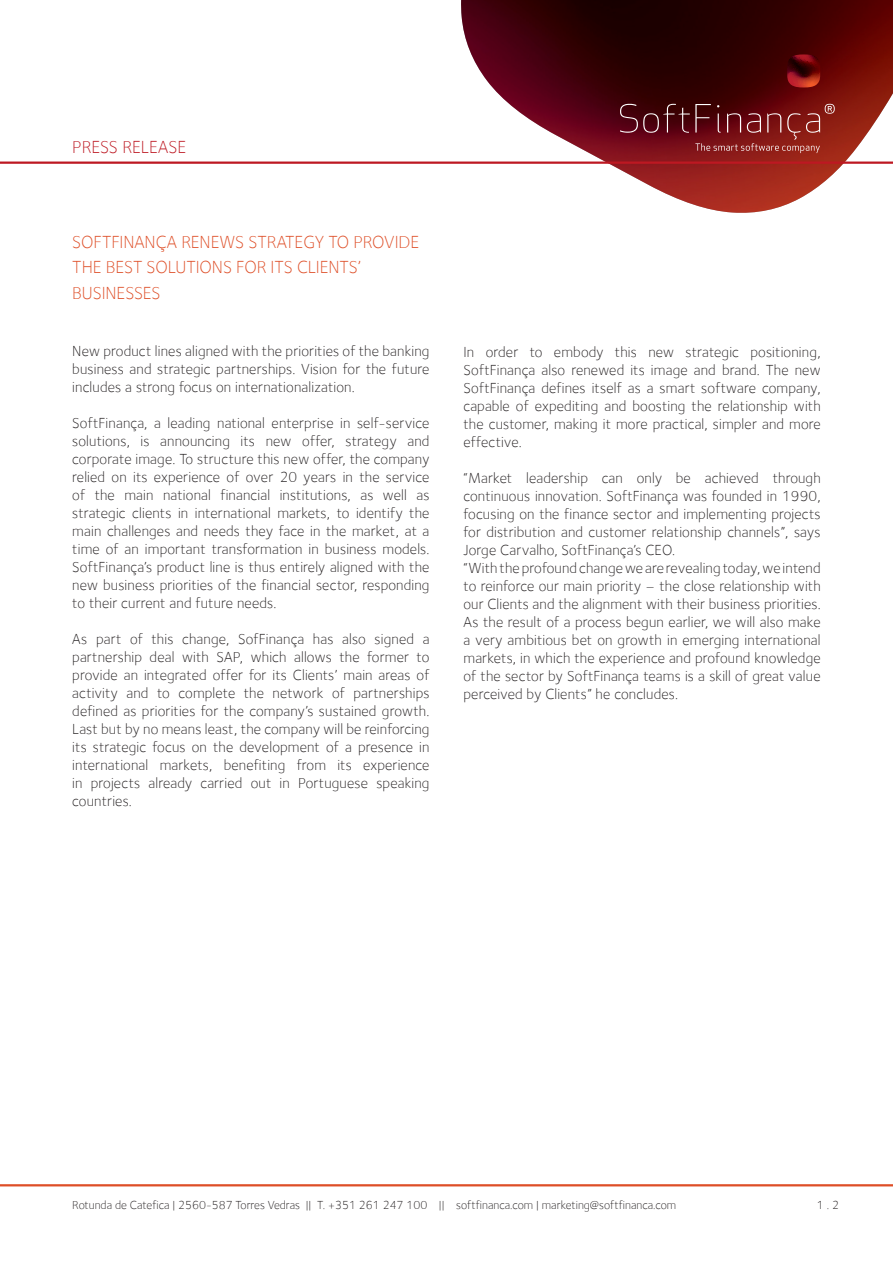
<style>
.page{position:relative;width:893px;height:1263px;background:#fff}
.page>*{position:absolute;margin:0;border:0;box-sizing:border-box;transform-origin:0 0}
.t1{font:300 18px/25.5px "Foundry Sterling";letter-spacing:-.005em;color:#de4e27}
.t2{font:300 18px "Foundry Sterling";color:#bd1822}
.t3{font:300 15px/18px "Foundry Sterling";letter-spacing:.01em;color:#231f20;text-align:justify}
.t4{font:300 12px "Foundry Sterling";color:#231f20}
</style>
<div class="page">
<img style="left:461px;top:0;width:432px;height:213px">
<hr style="left:0;top:1184px;width:893px;height:2px;background:#de4e27">
<hr style="left:0;top:162px;width:893px;height:2px;background:#bd1822">
<svg style="left:787px;top:54px;width:33px;height:33px"></svg>
<svg style="left:620px;top:104px;width:215px;height:49px;background:#781f23"></svg>
<p class="t2" style="left:72px;top:137px;width:115px">PRESS RELEASE</p>
<p class="t1" style="left:72px;top:229px;width:348px">SOFTFINANÇA RENEWS STRATEGY TO PROVIDE<br>THE BEST SOLUTIONS FOR ITS CLIENTS’<br>BUSINESSES</p>
<p class="t3" style="left:72px;top:342px;width:359px">New product lines aligned with the priorities of the banking business and strategic partnerships. Vision for the future includes a strong focus on internationalization.</p>
<p class="t3" style="left:72px;top:414px;width:359px">SoftFinança, a leading national enterprise in self-service solutions, is announcing its new offer, strategy and corporate image. To structure this new offer, the company relied on its experience of over 20 years in the service of the main national financial institutions, as well as strategic clients in international markets, to identify the main challenges and needs they face in the market, at a time of an important transformation in business models.<br>SoftFinança’s product line is thus entirely aligned with the new business priorities of the financial sector, responding to their current and future needs.</p>
<p class="t3" style="left:72px;top:630px;width:359px">As part of this change, SofFinança has also signed a partnership deal with SAP, which allows the former to provide an integrated offer for its Clients’ main areas of activity and to complete the network of partnerships defined as priorities for the company’s sustained growth.<br>Last but by no means least, the company will be reinforcing its strategic focus on the development of a presence in international markets, benefiting from its experience in projects already carried out in Portuguese speaking countries.</p>
<p class="t3" style="left:463px;top:343px;width:359px">In order to embody this new strategic positioning, SoftFinança also renewed its image and brand. The new SoftFinança defines itself as a smart software company, capable of expediting and boosting the relationship with the customer, making it more practical, simpler and more effective.</p>
<p class="t3" style="left:463px;top:469px;width:359px">“Market leadership can only be achieved through continuous innovation. SoftFinança was founded in 1990, focusing on the finance sector and implementing projects for distribution and customer relationship channels”, says Jorge Carvalho, SoftFinança’s CEO.</p>
<p class="t3" style="left:463px;top:559px;width:359px">“With the profound change we are revealing today, we intend to reinforce our main priority – the close relationship with our Clients and the alignment with their business priorities.<br>As the result of a process begun earlier, we will also make a very ambitious bet on growth in emerging international markets, in which the experience and profound knowledge of the sector by SoftFinança teams is a skill of great value perceived by Clients” he concludes.</p>
<p class="t4" style="left:72px;top:1198px;width:605px">Rotunda de Catefica | 2560-587 Torres Vedras || T. +351 261 247 100 || softfinanca.com | marketing@softfinanca.com</p>
<p class="t4" style="left:817px;top:1198px;width:24px">1 . 2</p>
</div>
